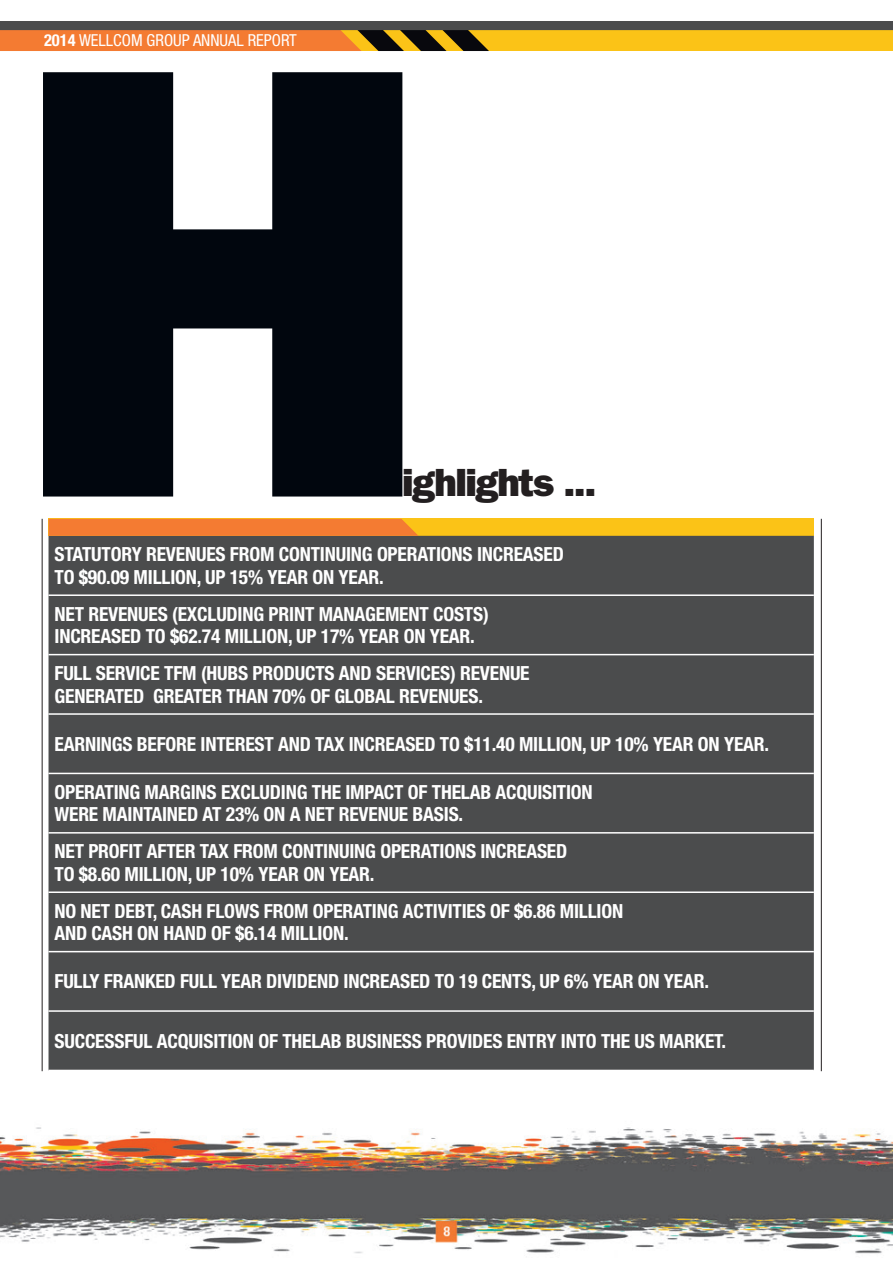
<style>
.page{position:relative;width:893px;height:1263px;background:#fff}
.page>*{position:absolute;margin:0;border:0;box-sizing:border-box;transform-origin:0 0}
.t1{font:800 611.25px "Franklin Gothic IT Cby BT";color:#01060e}
.t2{font:800 39px "Franklin Gothic IT Cby BT";letter-spacing:-.04em;color:#231f20}
.t3{font:700 condensed 19.5px/22.5px "Helvetica Neue LT Std";letter-spacing:-.01em;color:#fff}
.t4{font:condensed 16.5px "Helvetica Neue LT Std";color:#fff}
.s1{font-weight:700}
</style>
<div class="page">
<img style="left:0;top:518px;width:893px;height:736px">
<svg style="left:0;top:21px;width:893px;height:30px;background:#b5802e"></svg>
<div style="left:49px;top:519px;width:765px;height:17px;background:#fbc317"></div>
<div style="left:49px;top:536px;width:765px;height:534px;background:#4b4c4d"></div>
<hr style="left:49px;top:594px;width:765px;height:2px;background:#fff">
<hr style="left:49px;top:654px;width:765px;height:1px;background:#fff">
<hr style="left:49px;top:713px;width:765px;height:2px;background:#fff">
<hr style="left:49px;top:773px;width:765px;height:1px;background:#fff">
<hr style="left:49px;top:832px;width:765px;height:1px;background:#fff">
<hr style="left:49px;top:891px;width:765px;height:2px;background:#fff">
<hr style="left:49px;top:951px;width:765px;height:1px;background:#fff">
<hr style="left:49px;top:1010px;width:765px;height:2px;background:#fff">
<hr style="left:49px;top:1070px;width:765px;height:1px;background:#fff">
<hr style="left:821px;top:519px;width:1px;height:552px;background:#231f20">
<hr style="left:42px;top:519px;width:1px;height:552px;background:#231f20">
<svg style="left:49px;top:519px;width:369px;height:17px;background:#f37d31"></svg>
<p class="t4" style="left:44px;top:30px;width:254px"><span class="s1">2014</span> WELLCOM GROUP ANNUAL REPORT</p>
<h1 class="t1" style="left:8px;top:-109px;width:432px">H</h1>
<h2 class="t2" style="left:402px;top:458px;width:196px">ighlights ...</h2>
<p class="t3" style="left:55px;top:543px;width:511px">STATUTORY REVENUES FROM CONTINUING OPERATIONS INCREASED<br>TO $90.09 MILLION, UP 15% YEAR ON YEAR.</p>
<p class="t3" style="left:55px;top:602px;width:436px">NET REVENUES (EXCLUDING PRINT MANAGEMENT COSTS)<br>INCREASED TO $62.74 MILLION, UP 17% YEAR ON YEAR.</p>
<p class="t3" style="left:55px;top:662px;width:477px">FULL SERVICE TFM (HUBS PRODUCTS AND SERVICES) REVENUE<br>GENERATED GREATER THAN 70% OF GLOBAL REVENUES.</p>
<p class="t3" style="left:55px;top:732px;width:716px">EARNINGS BEFORE INTEREST AND TAX INCREASED TO $11.40 MILLION, UP 10% YEAR ON YEAR.</p>
<p class="t3" style="left:55px;top:780px;width:540px">OPERATING MARGINS EXCLUDING THE IMPACT OF THELAB ACQUISITION<br>WERE MAINTAINED AT 23% ON A NET REVENUE BASIS.</p>
<p class="t3" style="left:55px;top:840px;width:514px">NET PROFIT AFTER TAX FROM CONTINUING OPERATIONS INCREASED<br>TO $8.60 MILLION, UP 10% YEAR ON YEAR.</p>
<p class="t3" style="left:55px;top:900px;width:570px;line-height:22px">NO NET DEBT, CASH FLOWS FROM OPERATING ACTIVITIES OF $6.86 MILLION<br>AND CASH ON HAND OF $6.14 MILLION.</p>
<p class="t3" style="left:55px;top:970px;width:656px">FULLY FRANKED FULL YEAR DIVIDEND INCREASED TO 19 CENTS, UP 6% YEAR ON YEAR.</p>
<p class="t3" style="left:55px;top:1029px;width:673px">SUCCESSFUL ACQUISITION OF THELAB BUSINESS PROVIDES ENTRY INTO THE US MARKET.</p>
</div>
